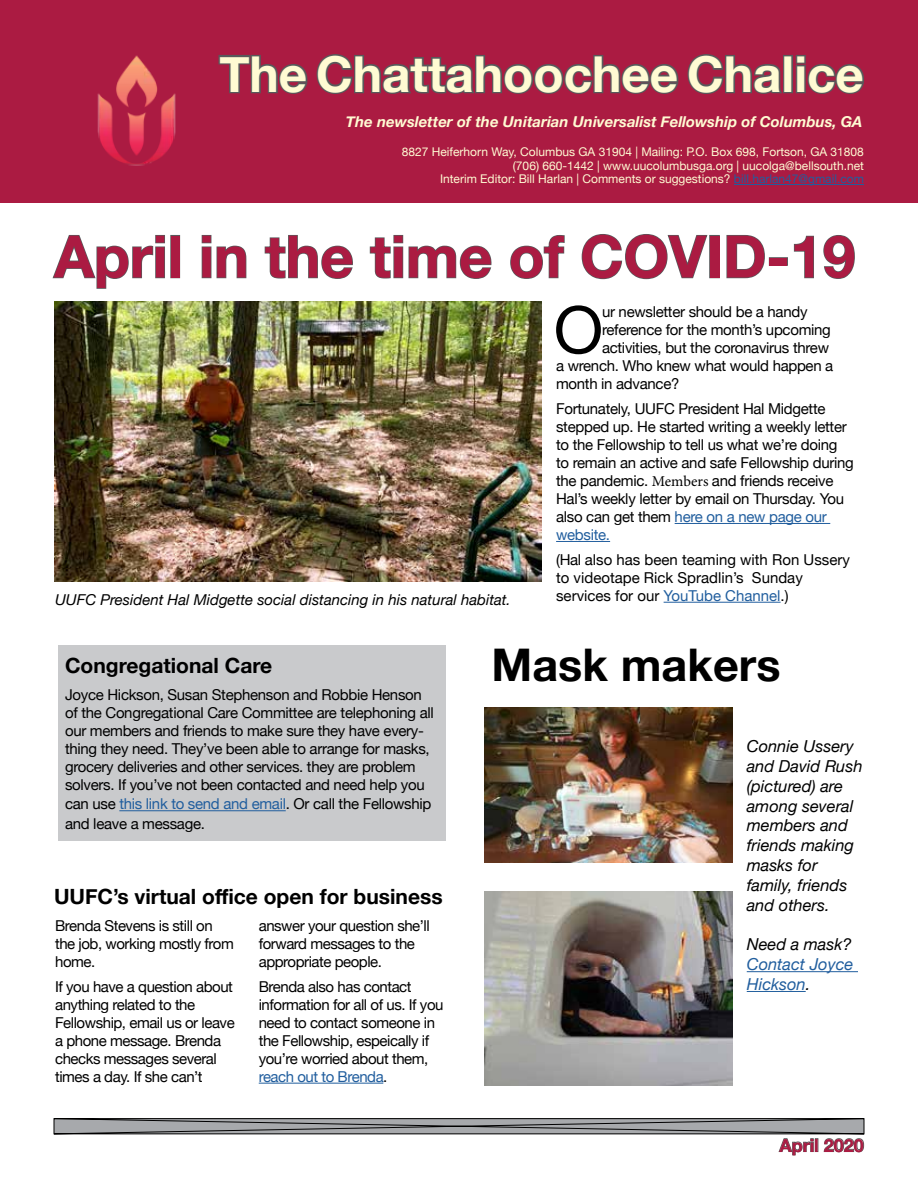
<style>
.page{position:relative;width:918px;height:1188px;background:#fff}
.page>*{position:absolute;margin:0;border:0;box-sizing:border-box;transform-origin:0 0}
.t1{font:65.4px "Helvetica Neue";color:#000}
.t2{font:700 58.5px "Helvetica Neue";color:#ab1b42}
.t3{font:700 49.5px "Helvetica Neue";color:#fffbd3}
.t4{font:700 45px "Helvetica Neue";color:#000}
.t5{font:700 21px "Helvetica Neue";color:#000}
.t6{font:700 18px "Helvetica Neue";color:#ab1b42}
.t7{font:italic 16.5px/19.8px "Helvetica Neue";color:#000}
.t8{font:italic 16.5px/19.8px "Helvetica Neue";color:#215e9e}
.t9{font:15px/18px "Helvetica Neue";letter-spacing:-.02em;color:#000}
.t10{font:15px/18px "Helvetica Neue";color:#000}
.t11{font:italic 700 15px "Helvetica Neue";color:#fffbd3}
.t12{font:italic 15px "Helvetica Neue";color:#000}
.t13{font:12px/13.5px "Helvetica Neue";color:#fffbd3;text-align:right}
.s1{color:#215e9e}
.s2{font-family:"Minion Pro"}
.s3{color:#000}
</style>
<div class="page">
<hr style="left:259px;top:1083px;width:124px;height:1px;background:#215e9e">
<div style="left:0;top:0;width:918px;height:202px;background:#ab1b42"></div>
<svg style="left:218px;top:54px;width:567px;height:40px"></svg>
<div style="left:783px;top:55px;width:10px;height:38px;border:3px solid #58595b"></div>
<svg style="left:795px;top:55px;width:69px;height:39px"></svg>
<hr style="left:734px;top:184px;width:130px;height:1px;background:#215e9e">
<svg style="left:53px;top:1118px;width:812px;height:38px"></svg>
<img style="left:97px;top:55px;width:79px;height:111px">
<div style="left:58px;top:646px;width:388px;height:195px;background:#c9cacc"></div>
<hr style="left:119px;top:810px;width:167px;height:1px;background:#215e9e">
<svg style="left:52px;top:235px;width:113px;height:54px"></svg>
<div style="left:170px;top:235px;width:10px;height:43px;border:2px solid #58595b"></div>
<svg style="left:201px;top:235px;width:46px;height:44px"></svg>
<svg style="left:264px;top:235px;width:89px;height:44px"></svg>
<svg style="left:369px;top:235px;width:123px;height:44px"></svg>
<svg style="left:510px;top:235px;width:55px;height:44px"></svg>
<svg style="left:581px;top:234px;width:127px;height:46px"></svg>
<div style="left:709px;top:235px;width:11px;height:43px;border:2px solid #58595b"></div>
<svg style="left:726px;top:235px;width:39px;height:44px"></svg>
<div style="left:769px;top:257px;width:19px;height:9px;border:2px solid #58595b"></div>
<svg style="left:793px;top:235px;width:21px;height:44px"></svg>
<svg style="left:823px;top:235px;width:32px;height:44px"></svg>
<hr style="left:675px;top:523px;width:155px;height:1px;background:#215e9e">
<hr style="left:556px;top:541px;width:54px;height:1px;background:#215e9e">
<hr style="left:664px;top:602px;width:117px;height:1px;background:#215e9e">
<img style="left:484px;top:891px;width:248px;height:194px">
<img style="left:484px;top:708px;width:248px;height:155px">
<hr style="left:747px;top:971px;width:111px;height:1px;background:#215e9e">
<hr style="left:747px;top:991px;width:59px;height:1px;background:#215e9e">
<img style="left:54px;top:301px;width:487px;height:281px">
<h3 class="t3" style="left:219px;top:35px;width:646px">The Chattahoochee Chalice</h3>
<p class="t11" style="left:346px;top:110px;width:518px">The newsletter of the Unitarian Universalist Fellowship of Columbus, GA</p>
<p class="t13" style="left:402px;top:146px;width:464px">8827 Heiferhorn Way, Columbus GA 31904 | Mailing: P.O. Box 698, Fortson, GA 31808 (706) 660-1442 | www.uucolumbusga.org | uucolga@bellsouth.net<br>Interim Editor: Bill Harlan | Comments or suggestions? <span class="s1">bill.harlan47@gmail.com</span></p>
<h2 class="t2" style="left:54px;top:211px;width:803px">April in the time of COVID-19</h2>
<h1 class="t1" style="left:554px;top:283px;width:51px">O</h1>
<p class="t9" style="left:602px;top:304px;width:207px">ur newsletter should be a handy</p>
<p class="t9" style="left:602px;top:322px;width:230px">reference for the month’s upcoming</p>
<p class="t9" style="left:602px;top:340px;width:229px">activities, but the coronavirus threw</p>
<p class="t9" style="left:556px;top:358px;width:279px">a wrench. Who knew what would happen a</p>
<p class="t9" style="left:556px;top:376px;width:125px">month in advance?</p>
<p class="t9" style="left:556px;top:400px;width:299px">Fortunately, UUFC President Hal Midgette stepped up. He started writing a weekly letter to the Fellowship to tell us what we’re doing to remain an active and safe Fellowship during the pandemic. <span class="s2">Members</span> and friends receive Hal’s weekly letter by email on Thursday. You also can get them <span class="s1">here on a new page our website.</span></p>
<p class="t10" style="left:556px;top:551px;width:295px">(Hal also has been teaming with Ron Ussery to videotape Rick Spradlin’s Sunday services for our <span class="s1">YouTube Channel</span>.)</p>
<p class="t12" style="left:55px;top:589px;width:457px">UUFC President Hal Midgette social distancing in his natural habitat.</p>
<h3 class="t5" style="left:65px;top:649px;width:209px">Congregational Care</h3>
<p class="t9" style="left:65px;top:686px;width:370px">Joyce Hickson, Susan Stephenson and Robbie Henson of the Congregational Care Committee are telephoning all our members and friends to make sure they have every&shy;thing they need. They’ve been able to arrange for masks, grocery deliveries and other services. they are problem solvers. If you’ve not been contacted and need help you</p>
<p class="t9" style="left:65px;top:795px;width:368px;line-height:19.5px">can use <span class="s1">this link to send and email</span>. Or call the Fellowship and leave a message.</p>
<h3 class="t5" style="left:54px;top:880px;width:390px">UUFC’s virtual office open for business</h3>
<p class="t9" style="left:55px;top:917px;width:180px">Brenda Stevens is still on the job, working mostly from home.</p>
<p class="t9" style="left:55px;top:978px;width:181px">If you have a question about anything related to the<br>Fellowship, email us or leave a phone message. Brenda checks messages several times a day. If she can’t</p>
<p class="t9" style="left:259px;top:917px;width:173px">answer your question she’ll forward messages to the appropriate people.</p>
<p class="t9" style="left:259px;top:978px;width:186px">Brenda also has contact information for all of us. If you need to contact someone in the Fellowship, espeically if you’re worried about them, <span class="s1">reach out to Brenda</span>.</p>
<h3 class="t4" style="left:492px;top:630px;width:291px">Mask makers</h3>
<p class="t7" style="left:747px;top:737px;width:117px">Connie Ussery and David Rush (pictured) are among several members and friends making masks for family, friends and others.</p>
<p class="t7" style="left:747px;top:935px;width:106px">Need a mask?</p>
<p class="t8" style="left:747px;top:955px;width:108px">Contact Joyce<br>Hickson<span class="s3">.</span></p>
<p class="t6" style="left:779px;top:1131px;width:86px">April 2020</p>
</div>
